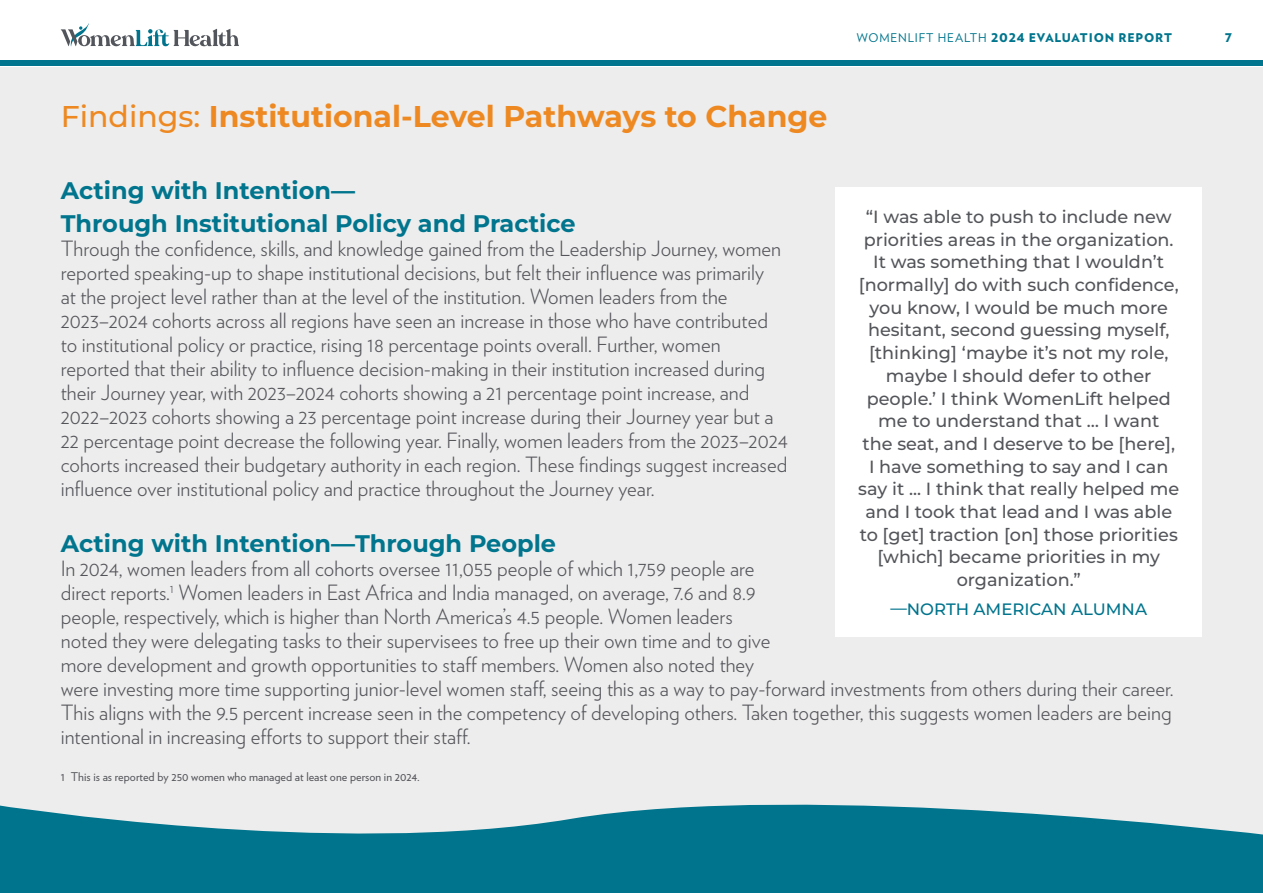
<style>
.page{position:relative;width:1263px;height:893px;background:#fff}
.page>*{position:absolute;margin:0;border:0;box-sizing:border-box;transform-origin:0 0}
.H1_-_findings{font:700 30px "Montserrat";color:#ee8922}
.t1{font:700 24px/33px "Montserrat";color:#00758d}
.body_-_small{font:300 21px/24px "Verlag";color:#54555a}
.quote_-_small{font:500 17.7px/22.6px "Montserrat";color:#54555a;text-align:center}
.quote_attribution{font:500 16.5px "Montserrat";color:#00748d}
.Footnote{font:12px "Verlag";color:#54555a}
.t2{font:900 12px "Verlag";letter-spacing:.07em;color:#00758d}
.s1{font-weight:500}
.s2{font-weight:400}
</style>
<div class="page">
<div style="left:0;top:68px;width:1263px;height:774px;background:#ededed"></div>
<svg style="left:0;top:804px;width:1263px;height:89px;fill:#00748d"></svg>
<div style="left:0;top:61px;width:1263px;height:5px;background:#00758d"></div>
<svg style="left:61px;top:23px;width:178px;height:24px"></svg>
<div style="left:835px;top:187px;width:367px;height:450px;background:#fff"></div>
<p class="H1_-_findings" style="left:61px;top:95px;width:768px"><span class="s1">Findings:</span> Institutional-Level Pathways to Change</p>
<p class="t2" style="left:857px;top:28px;width:317px"><span class="s2">WOMENLIFT HEALTH</span> 2024 EVALUATION REPORT</p>
<p class="t2" style="left:1225px;top:28px;width:9px">7</p>
<h2 class="t1" style="left:61px;top:173px;width:516px">Acting with Intention—<br>Through Institutional Policy and Practice</h2>
<p class="body_-_small" style="left:61px;top:236px;width:728px">Through the confidence, skills, and knowledge gained from the Leadership Journey, women reported speaking-up to shape institutional decisions, but felt their influence was primarily<br>at the project level rather than at the level of the institution. Women leaders from the 2023–2024 cohorts across all regions have seen an increase in those who have contributed to institutional policy or practice, rising 18 percentage points overall. Further, women reported that their ability to influence decision-making in their institution increased during their Journey year, with 2023–2024 cohorts showing a 21 percentage point increase, and 2022–2023 cohorts showing a 23 percentage point increase during their Journey year but a 22 percentage point decrease the following year. Finally, women leaders from the 2023–2024 cohorts increased their budgetary authority in each region. These findings suggest increased influence over institutional policy and practice throughout the Journey year.</p>
<h2 class="t1" style="left:61px;top:526px;width:497px">Acting with Intention—Through People</h2>
<p class="body_-_small" style="left:61px;top:555px;width:1114px">In 2024, women leaders from all cohorts oversee 11,055 people of which 1,759 people are<br>direct reports.<sup>1</sup> Women leaders in East Africa and India managed, on average, 7.6 and 8.9<br>people, respectively, which is higher than North America’s 4.5 people. Women leaders<br>noted they were delegating tasks to their supervisees to free up their own time and to give<br>more development and growth opportunities to staff members. Women also noted they<br>were investing more time supporting junior-level women staff, seeing this as a way to pay-forward investments from others during their career.<br>This aligns with the 9.5 percent increase seen in the competency of developing others. Taken together, this suggests women leaders are being intentional in increasing efforts to support their staff.</p>
<p class="Footnote" style="left:61px;top:767px;width:361px">1 This is as reported by 250 women who managed at least one person in 2024.</p>
<p class="quote_-_small" style="left:858px;top:205px;width:322px">“I was able to push to include new priorities areas in the organization.<br>It was something that I wouldn’t [normally] do with such confidence, you know, I would be much more hesitant, second guessing myself, [thinking] ‘maybe it’s not my role, maybe I should defer to other people.’ I think WomenLift helped me to understand that … I want<br>the seat, and I deserve to be [here],<br>I have something to say and I can say it ... I think that really helped me and I took that lead and I was able to [get] traction [on] those priorities [which] became priorities in my organization.”</p>
<p class="quote_attribution" style="left:890px;top:597px;width:258px">—NORTH AMERICAN ALUMNA</p>
</div>
